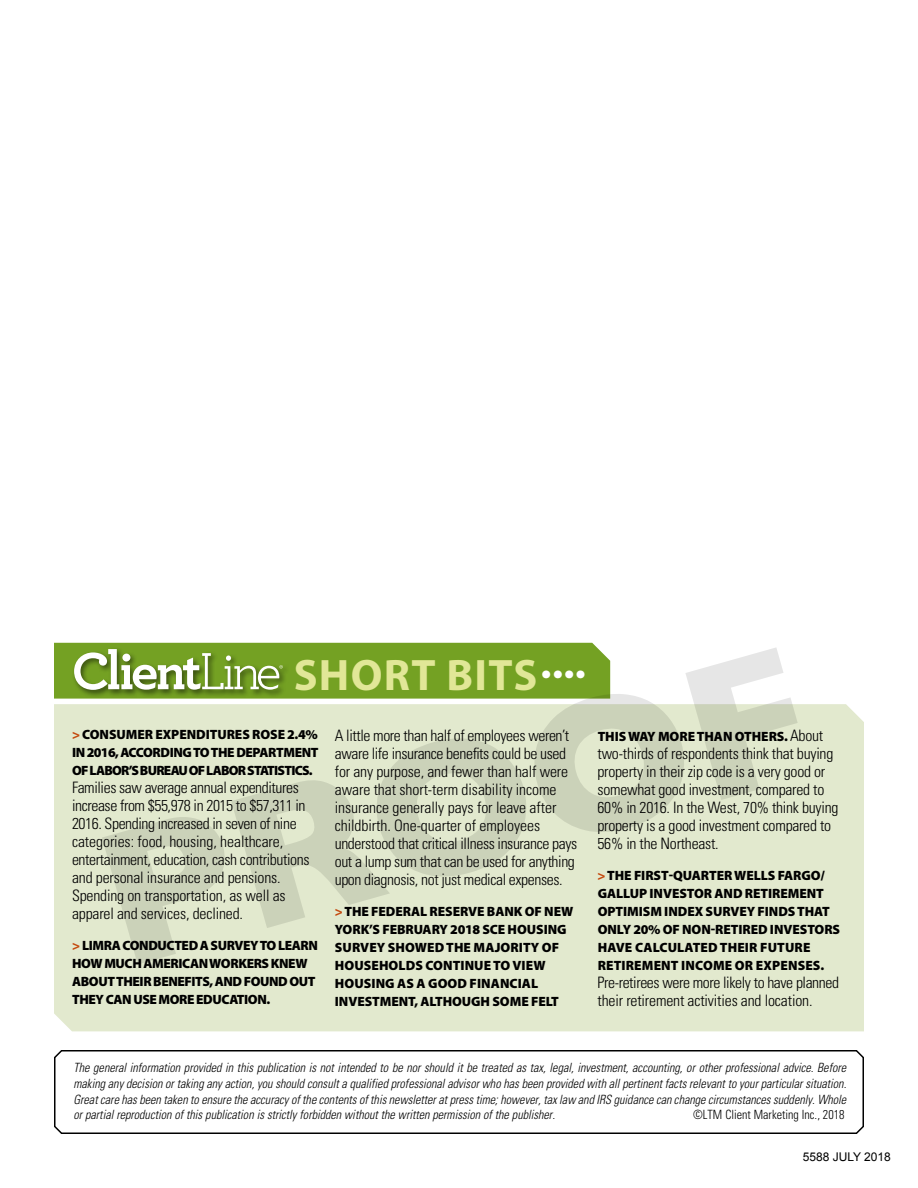
<style>
.page{position:relative;width:918px;height:1188px;background:#fff}
.page>*{position:absolute;margin:0;border:0;box-sizing:border-box;transform-origin:0 0}
.t1{font:700 195px "Gill Sans";color:#000}
.t2{font:700 44.25px "Myriad Pro";letter-spacing:.03em;color:#e1e797}
.t3{font:300 condensed 15.75px/18px "Univers";letter-spacing:-.015em;color:#000}
.t4{font:900 13.5px/18px "Myriad Pro";letter-spacing:-.005em;color:#000}
.t5{font:900 13.5px/18px "Myriad Pro";letter-spacing:-.03em;color:#000}
.t6{font:italic 300 condensed 12.75px/15.8px "Univers";color:#000;text-align:justify;scale:.95 1}
.t7{font:300 condensed 12.75px "Univers";color:#000;scale:.95 1}
.t8{font:12px "Arial";color:#000}
.s1{font-weight:300;color:#fff}
.s2{color:#c4490e}
.s3{font-family:"Univers";font-weight:300;font-stretch:condensed;font-size:15.75px}
</style>
<div class="page">
<div style="left:54px;top:704px;width:810px;height:327px;background:#e2e9ce"></div>
<svg style="left:54px;top:643px;width:556px;height:56px;background:#7ea637"></svg>
<svg style="left:54px;top:1050px;width:810px;height:84px"></svg>
<h1 class="t1" style="left:61px;top:758px;width:729px;rotate:-16deg">PROOF</h1>
<h2 class="t2" style="left:294px;top:647px;width:294px">SHORT BITS<span class="s1">••••</span></h2>
<p class="t4" style="left:72px;top:725px;width:248px;text-align:justify"><span class="s2">&gt;</span> CONSUMER EXPENDITURES ROSE 2.4% IN 2016, ACCORDING TO THE DEPARTMENT OF LABOR’S BUREAU OF LABOR STATISTICS.</p>
<p class="t3" style="left:72px;top:778px;width:239px">Families saw average annual expenditures increase from $55,978 in 2015 to $57,311 in 2016. Spending increased in seven of nine categories: food, housing, healthcare, entertainment, education, cash contributions and personal insurance and pensions.<br>Spending on transportation, as well as apparel and services, declined.</p>
<p class="t5" style="left:72px;top:937px;width:248px"><span class="s2">&gt;</span> LIMRA CONDUCTED A SURVEY TO LEARN<br>HOW MUCH AMERICAN WORKERS KNEW<br>ABOUT THEIR BENEFITS, AND FOUND OUT<br>THEY CAN USE MORE EDUCATION.</p>
<p class="t3" style="left:335px;top:726px;width:244px">A little more than half of employees weren’t aware life insurance benefits could be used for any purpose, and fewer than half were aware that short-term disability income insurance generally pays for leave after childbirth. One-quarter of employees understood that critical illness insurance pays out a lump sum that can be used for anything upon diagnosis, not just medical expenses.</p>
<p class="t4" style="left:335px;top:903px;width:240px"><span class="s2">&gt;</span>THE FEDERAL RESERVE BANK OF NEW<br>YORK’S FEBRUARY 2018 SCE HOUSING<br>SURVEY SHOWED THE MAJORITY OF<br>HOUSEHOLDS CONTINUE TO VIEW<br>HOUSING AS A GOOD FINANCIAL<br>INVESTMENT, ALTHOUGH SOME FELT</p>
<p class="t4" style="left:598px;top:727px;width:227px">THIS WAY MORE THAN OTHERS. <span class="s3">About</span></p>
<p class="t3" style="left:598px;top:744px;width:242px">two-thirds of respondents think that buying property in their zip code is a very good or somewhat good investment, compared to 60% in 2016. In the West, 70% think buying property is a good investment compared to 56% in the Northeast.</p>
<p class="t4" style="left:598px;top:867px;width:244px"><span class="s2">&gt;</span>THE FIRST-QUARTER WELLS FARGO/<br>GALLUP INVESTOR AND RETIREMENT<br>OPTIMISM INDEX SURVEY FINDS THAT<br>ONLY 20% OF NON-RETIRED INVESTORS<br>HAVE CALCULATED THEIR FUTURE<br>RETIREMENT INCOME OR EXPENSES.</p>
<p class="t3" style="left:598px;top:974px;width:243px">Pre-retirees were more likely to have planned their retirement activities and location.</p>
<p class="t6" style="left:74px;top:1060px;width:815px">The general information provided in this publication is not intended to be nor should it be treated as tax, legal, investment, accounting, or other professional advice. Before making any decision or taking any action, you should consult a qualified professional advisor who has been provided with all pertinent facts relevant to your particular situation.<br>Great care has been taken to ensure the accuracy of the contents of this newsletter at press time; however, tax law and IRS guidance can change circumstances suddenly. Whole or partial reproduction of this publication is strictly forbidden without the written permission of the publisher.</p>
<p class="t7" style="left:693px;top:1107px;width:161px">©LTM Client Marketing Inc., 2018</p>
<p class="t8" style="left:803px;top:1149px;width:90px">5588 JULY 2018</p>
</div>
